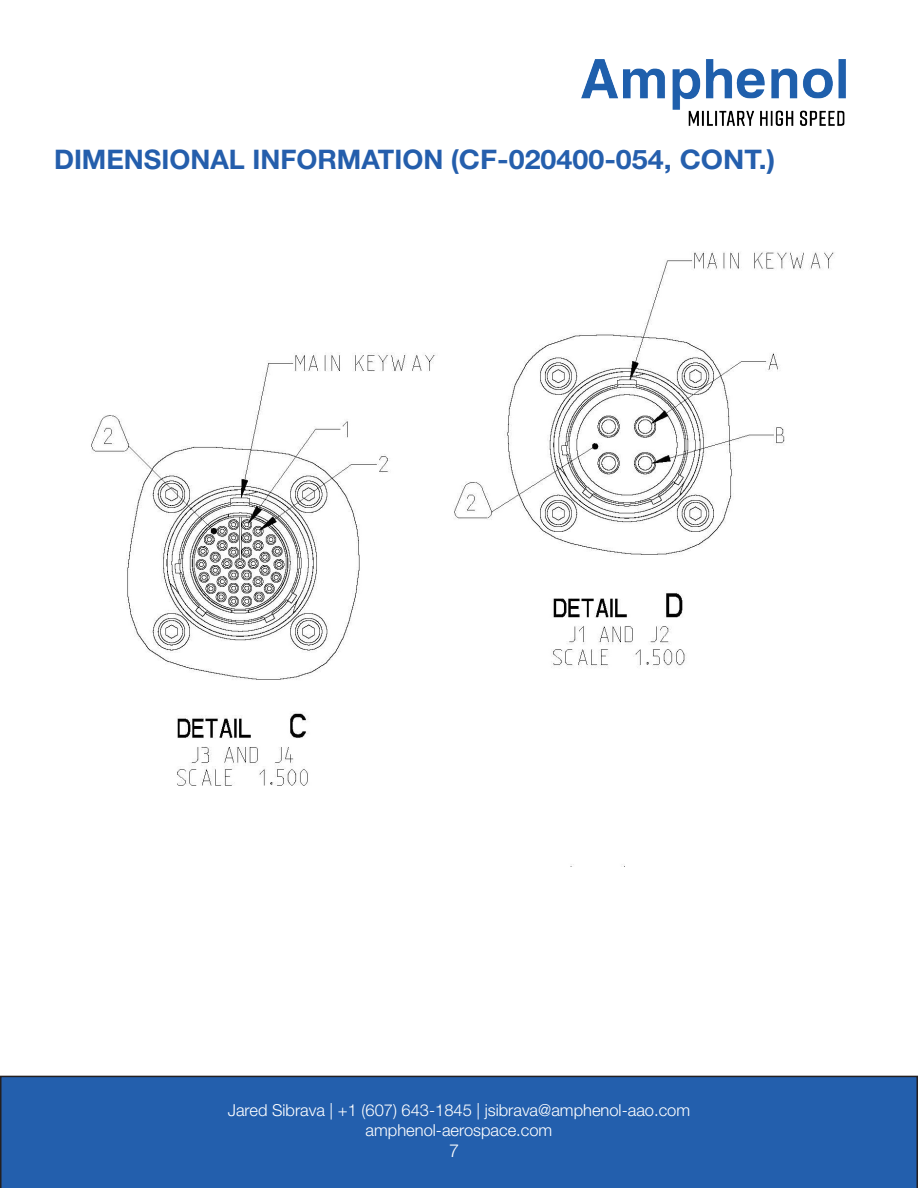
<style>
.page{position:relative;width:918px;height:1188px;background:#fff}
.page>*{position:absolute;margin:0;border:0;box-sizing:border-box;transform-origin:0 0}
.t1{font:700 27px "Helvetica Neue LT Std";color:#245eac}
.t2{font:300 18px "Helvetica Neue LT Std";color:#fff}
.t3{font:300 16.5px/19.8px "Helvetica Neue LT Std";color:#fff;text-align:center}
.s1{color:#255fad}
</style>
<div class="page">
<div style="left:0;top:1076px;width:918px;height:112px;background:#235fad"></div>
<img style="left:581px;top:59px;width:265px;height:67px">
<img style="left:91px;top:251px;width:744px;height:614px">
<p class="t1" style="left:54px;top:143px;width:723px">DIMENSIONAL INFORMATION (<span class="s1">CF-020400-054, CONT.)</span></p>
<p class="t3" style="left:228px;top:1100px;width:464px">Jared Sibrava | +1 (607) 643-1845 | jsibrava@amphenol-aao.com amphenol-aerospace.com</p>
<p class="t2" style="left:449px;top:1139px;width:12px">7</p>
</div>
